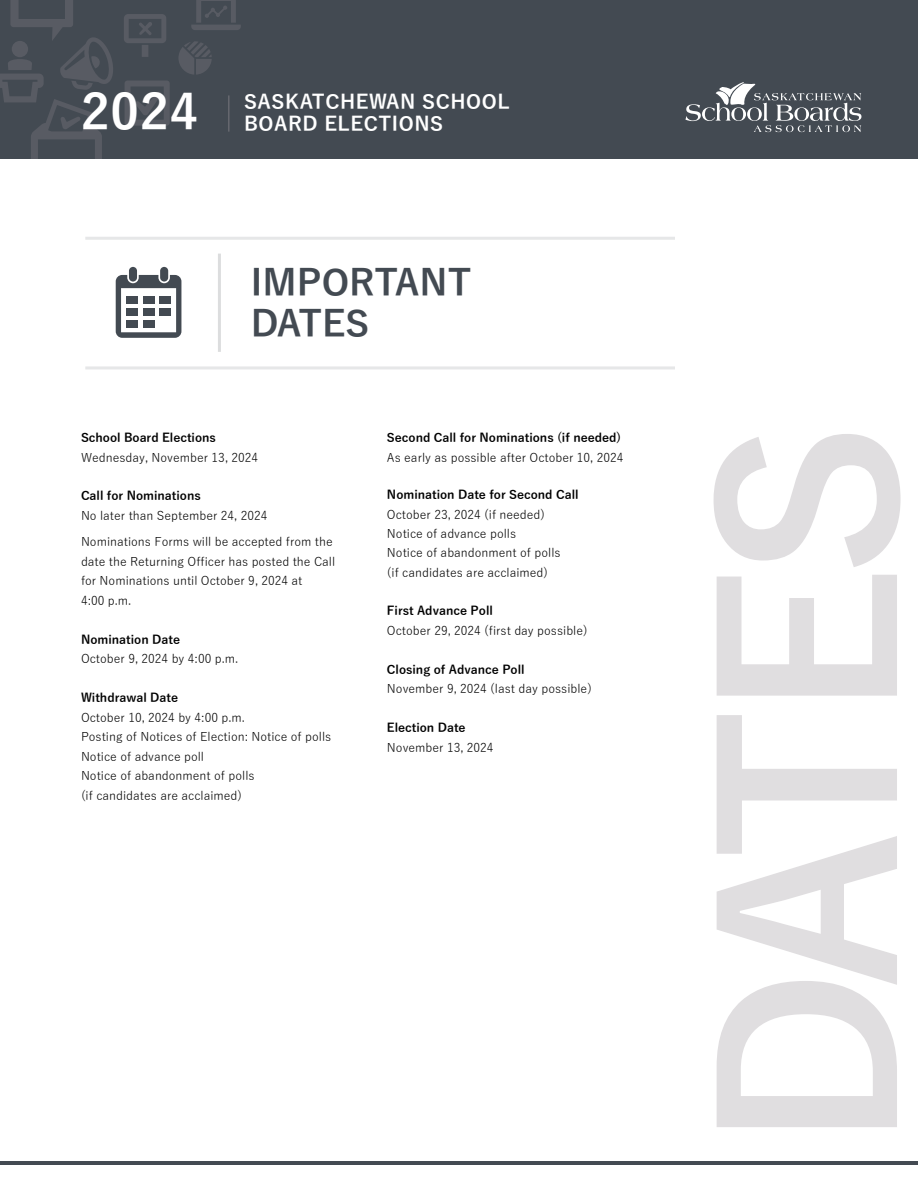
<style>
.page{position:relative;width:918px;height:1188px;background:#fff}
.page>*{position:absolute;margin:0;border:0;box-sizing:border-box;transform-origin:0 0}
.t1{font:700 232.5px "Yu Gothic";letter-spacing:-.065em;color:#e0dee0}
.t2{font:700 49.65px "Yu Gothic";color:#fff}
.t3{font:700 36px/40.5px "Yu Gothic";color:#434a52}
.t4{font:700 19.65px/22.4px "Yu Gothic";letter-spacing:.03em;color:#fff}
.t5{font:12px/19.4px "Yu Gothic";color:#000}
.t6{font:700 12px "Yu Gothic";color:#000}
</style>
<div class="page">
<hr style="left:0;top:1161px;width:918px;height:4px;background:#434a52">
<div style="left:0;top:0;width:918px;height:159px;background:#434a52"></div>
<svg style="left:178px;top:41px;width:34px;height:34px"></svg>
<svg style="left:125px;top:81px;width:45px;height:45px"></svg>
<svg style="left:191px;top:0;width:50px;height:30px"></svg>
<svg style="left:124px;top:14px;width:42px;height:43px"></svg>
<svg style="left:0;top:0;width:113px;height:159px"></svg>
<svg style="left:685px;top:82px;width:176px;height:50px"></svg>
<hr style="left:228px;top:95px;width:2px;height:37px;background:#66686f">
<svg style="left:116px;top:275px;width:65px;height:63px"></svg>
<div style="left:143px;top:320px;width:11px;height:8px;background:#434a52"></div>
<div style="left:126px;top:320px;width:12px;height:8px;background:#434a52"></div>
<div style="left:160px;top:308px;width:11px;height:8px;background:#434a52"></div>
<div style="left:143px;top:308px;width:11px;height:8px;background:#434a52"></div>
<div style="left:126px;top:308px;width:12px;height:8px;background:#434a52"></div>
<div style="left:160px;top:296px;width:11px;height:8px;background:#434a52"></div>
<div style="left:143px;top:296px;width:11px;height:8px;background:#434a52"></div>
<div style="left:126px;top:296px;width:12px;height:8px;background:#434a52"></div>
<div style="left:129px;top:267px;width:8px;height:15px;background:#434a52;border-radius:4px"></div>
<div style="left:160px;top:267px;width:8px;height:15px;background:#434a52;border-radius:4px"></div>
<hr style="left:85px;top:366px;width:590px;height:3px;background:#e6e7e8">
<hr style="left:85px;top:237px;width:590px;height:3px;background:#e6e7e8">
<hr style="left:218px;top:254px;width:3px;height:98px;background:#dcddde">
<h2 class="t2" style="left:81px;top:84px;width:119px">2024</h2>
<h3 class="t4" style="left:244px;top:91px;width:267px">SASKATCHEWAN SCHOOL<br>BOARD ELECTIONS</h3>
<h3 class="t3" style="left:251px;top:264px;width:222px">IMPORTANT<br>DATES</h3>
<p class="t6" style="left:81px;top:431px;width:136px">School Board Elections</p>
<p class="t5" style="left:81px;top:446px;width:179px">Wednesday, November 13, 2024</p>
<p class="t6" style="left:81px;top:489px;width:121px">Call for Nominations</p>
<p class="t5" style="left:81px;top:501px;width:253px;line-height:26.1px">No later than September 24, 2024<br>Nominations Forms will be accepted from the</p>
<p class="t5" style="left:81px;top:550px;width:256px">date the Returning Officer has posted the Call for Nominations until October 9, 2024 at<br>4:00 p.m.</p>
<p class="t6" style="left:81px;top:632px;width:101px">Nomination Date</p>
<p class="t5" style="left:81px;top:648px;width:159px">October 9, 2024 by 4:00 p.m.</p>
<p class="t6" style="left:81px;top:691px;width:99px">Withdrawal Date</p>
<p class="t5" style="left:81px;top:706px;width:252px">October 10, 2024 by 4:00 p.m.<br>Posting of Notices of Election: Notice of polls<br>Notice of advance poll<br>Notice of abandonment of polls<br>(if candidates are acclaimed)</p>
<p class="t6" style="left:387px;top:431px;width:236px">Second Call for Nominations (if needed)</p>
<p class="t5" style="left:387px;top:446px;width:238px">As early as possible after October 10, 2024</p>
<p class="t6" style="left:387px;top:488px;width:193px">Nomination Date for Second Call</p>
<p class="t5" style="left:387px;top:503px;width:175px">October 23, 2024 (if needed)<br>Notice of advance polls<br>Notice of abandonment of polls (if candidates are acclaimed)</p>
<p class="t6" style="left:387px;top:604px;width:107px">First Advance Poll</p>
<p class="t5" style="left:387px;top:619px;width:202px">October 29, 2024 (first day possible)</p>
<p class="t6" style="left:387px;top:663px;width:139px">Closing of Advance Poll</p>
<p class="t5" style="left:387px;top:678px;width:207px">November 9, 2024 (last day possible)</p>
<p class="t6" style="left:387px;top:721px;width:80px">Election Date</p>
<p class="t5" style="left:387px;top:736px;width:108px">November 13, 2024</p>
<h1 class="t1" style="left:680px;top:1149px;width:728px;rotate:-90deg">DATES</h1>
</div>
